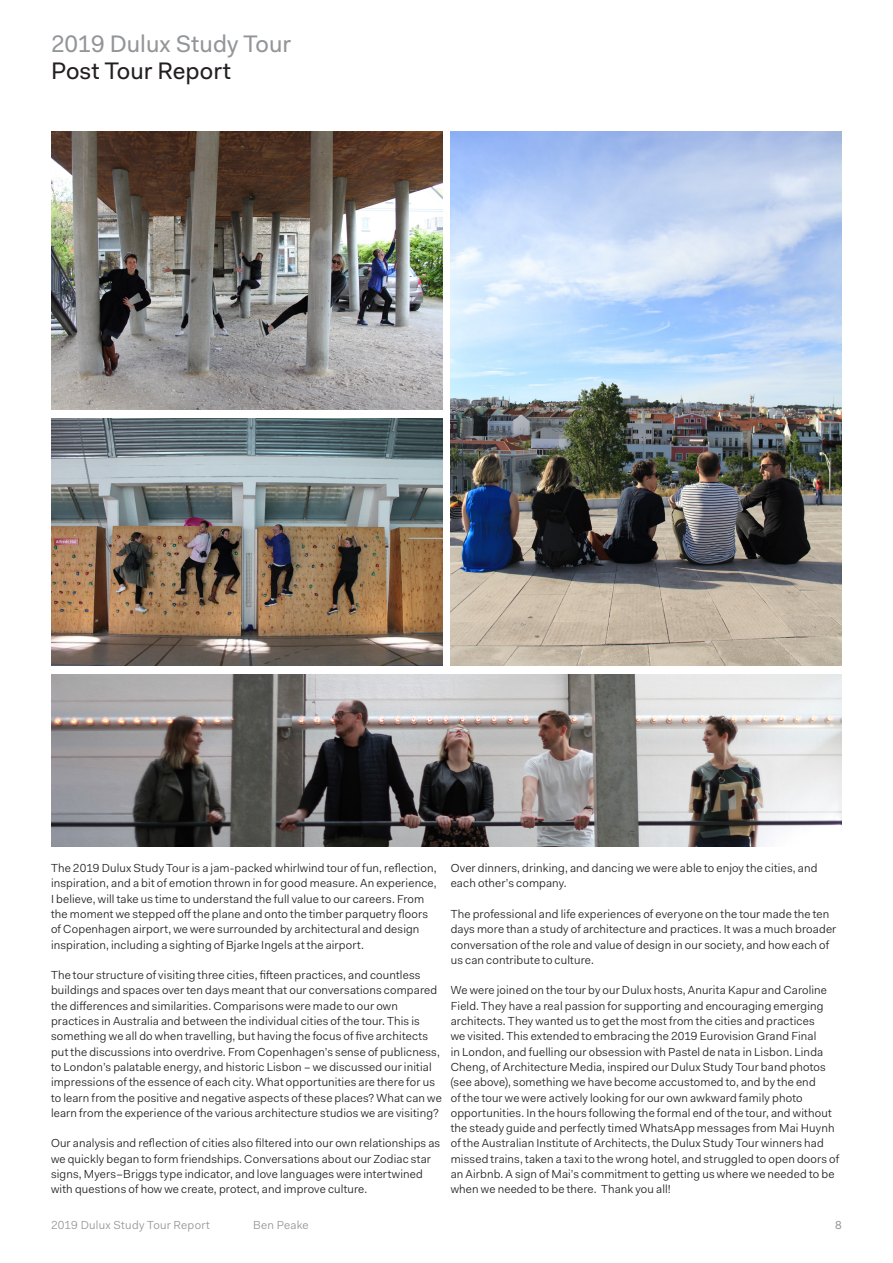
<style>
.page{position:relative;width:893px;height:1263px;background:#fff}
.page>*{position:absolute;margin:0;border:0;box-sizing:border-box;transform-origin:0 0}
.t1{font:24px "Fakt Pro";color:#939598}
.t2{font:24px "Fakt Pro";letter-spacing:.005em;color:#231f20}
.Paragraph_Style_1{font:11.7px/15.3px "Fakt Pro Blond";letter-spacing:.015em;color:#231f20}
.t3{font:11.7px "Fakt Pro Blond";letter-spacing:.025em;color:#939598}
.t4{font:11.7px "Fakt Pro";color:#939598}
</style>
<div class="page">
<img style="left:51px;top:132px;width:391px;height:278px">
<img style="left:51px;top:418px;width:391px;height:248px">
<img style="left:451px;top:132px;width:391px;height:534px">
<img style="left:51px;top:674px;width:791px;height:173px">
<p class="t1" style="left:51px;top:28px;width:242px">2019 Dulux Study Tour</p>
<p class="t2" style="left:51px;top:55px;width:182px">Post Tour Report</p>
<p class="Paragraph_Style_1" style="left:51px;top:860px;width:387px">The 2019 Dulux Study Tour is a jam-packed whirlwind tour of fun, reflection, inspiration, and a bit of emotion thrown in for good measure. An experience, I believe, will take us time to understand the full value to our careers. From the moment we stepped off the plane and onto the timber parquetry floors of Copenhagen airport, we were surrounded by architectural and design inspiration, including a sighting of Bjarke Ingels at the airport.</p>
<p class="Paragraph_Style_1" style="left:51px;top:967px;width:392px">The tour structure of visiting three cities, fifteen practices, and countless buildings and spaces over ten days meant that our conversations compared the differences and similarities. Comparisons were made to our own practices in Australia and between the individual cities of the tour. This is something we all do when travelling, but having the focus of five architects put the discussions into overdrive. From Copenhagen’s sense of publicness, to London’s palatable energy, and historic Lisbon – we discussed our initial impressions of the essence of each city. What opportunities are there for us to learn from the positive and negative aspects of these places? What can we learn from the experience of the various architecture studios we are visiting?</p>
<p class="Paragraph_Style_1" style="left:51px;top:1136px;width:391px">Our analysis and reflection of cities also filtered into our own relationships as we quickly began to form friendships. Conversations about our Zodiac star signs, Myers–Briggs type indicator, and love languages were intertwined with questions of how we create, protect, and improve culture.</p>
<p class="Paragraph_Style_1" style="left:451px;top:860px;width:368px">Over dinners, drinking, and dancing we were able to enjoy the cities, and each other’s company.</p>
<p class="Paragraph_Style_1" style="left:451px;top:906px;width:387px">The professional and life experiences of everyone on the tour made the ten days more than a study of architecture and practices. It was a much broader conversation of the role and value of design in our society, and how each of us can contribute to culture.</p>
<p class="Paragraph_Style_1" style="left:451px;top:983px;width:390px">We were joined on the tour by our Dulux hosts, Anurita Kapur and Caroline Field. They have a real passion for supporting and encouraging emerging architects. They wanted us to get the most from the cities and practices<br>we visited. This extended to embracing the 2019 Eurovision Grand Final<br>in London, and fuelling our obsession with Pastel de nata in Lisbon. Linda Cheng, of Architecture Media, inspired our Dulux Study Tour band photos (see above), something we have become accustomed to, and by the end<br>of the tour we were actively looking for our own awkward family photo opportunities. In the hours following the formal end of the tour, and without the steady guide and perfectly timed WhatsApp messages from Mai Huynh of the Australian Institute of Architects, the Dulux Study Tour winners had missed trains, taken a taxi to the wrong hotel, and struggled to open doors of an Airbnb. A sign of Mai’s commitment to getting us where we needed to be when we needed to be there. Thank you all!</p>
<p class="t3" style="left:51px;top:1217px;width:160px">2019 Dulux Study Tour Report</p>
<p class="t3" style="left:253px;top:1217px;width:57px">Ben Peake</p>
<p class="t4" style="left:835px;top:1217px;width:8px">8</p>
</div>
